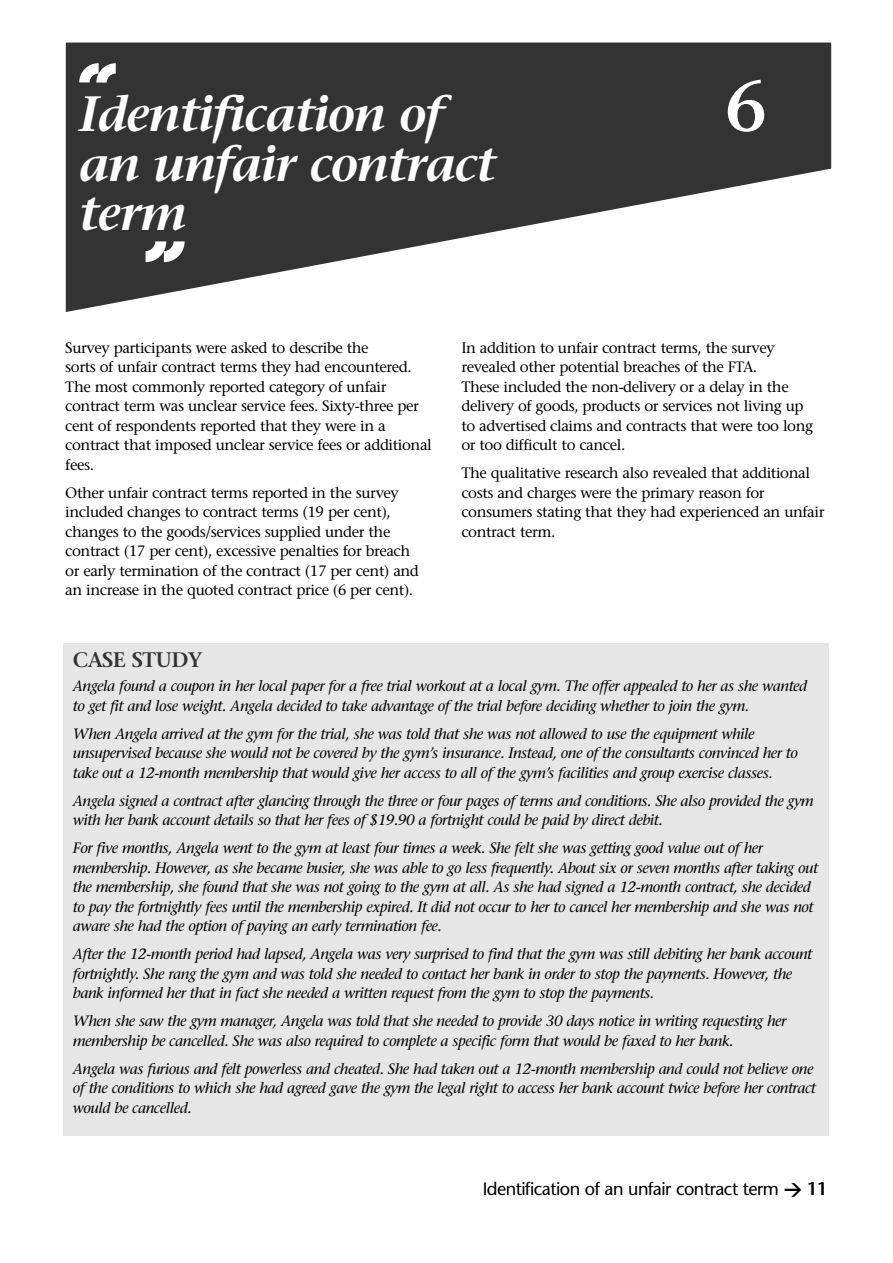
<style>
.page{position:relative;width:893px;height:1263px;background:#fff}
.page>*{position:absolute;margin:0;border:0;box-sizing:border-box;transform-origin:0 0}
.t1{font:600 72px "Stone Serif";color:#fff}
.t2{font:italic 600 49.5px/49.5px "Stone Serif";letter-spacing:-.03em;color:#fff}
.t3{font:600 21px "Stone Serif";letter-spacing:-.03em;color:#333}
.t4{font:18px "Stone Sans";letter-spacing:-.03em;color:#000}
.t5{font:italic 15px/19.5px "Stone Serif";letter-spacing:-.03em;color:#000}
.t6{font:15px/19.5px "Stone Serif";letter-spacing:-.03em;color:#000}
.s1{font-family:"DIN";font-weight:700}
.s2{font-weight:600}
</style>
<div class="page">
<svg style="left:66px;top:43px;width:765px;height:269px;fill:#333"></svg>
<svg style="left:79px;top:63px;width:37px;height:20px"></svg>
<svg style="left:146px;top:241px;width:39px;height:21px"></svg>
<div style="left:64px;top:643px;width:765px;height:492px;background:#e6e6e6"></div>
<h2 class="t2" style="left:79px;top:95px;width:419px">Identification of an unfair contract term</h2>
<h1 class="t1" style="left:725px;top:78px;width:44px">6</h1>
<p class="t6" style="left:65px;top:339px;width:368px">Survey participants were asked to describe the<br>sorts of unfair contract terms they had encountered.<br>The most commonly reported category of unfair contract term was unclear service fees. Sixty-three per cent of respondents reported that they were in a contract that imposed unclear service fees or additional fees.</p>
<p class="t6" style="left:65px;top:484px;width:355px">Other unfair contract terms reported in the survey included changes to contract terms (19 per cent), changes to the goods/services supplied under the contract (17 per cent), excessive penalties for breach or early termination of the contract (17 per cent) and an increase in the quoted contract price (6 per cent).</p>
<p class="t6" style="left:461px;top:339px;width:353px">In addition to unfair contract terms, the survey revealed other potential breaches of the FTA.<br>These included the non-delivery or a delay in the delivery of goods, products or services not living up to advertised claims and contracts that were too long or too difficult to cancel.</p>
<p class="t6" style="left:461px;top:465px;width:365px">The qualitative research also revealed that additional costs and charges were the primary reason for consumers stating that they had experienced an unfair contract term.</p>
<h3 class="t3" style="left:73px;top:652px;width:131px">CASE STUDY</h3>
<p class="t5" style="left:73px;top:678px;width:736px">Angela found a coupon in her local paper for a free trial workout at a local gym. The offer appealed to her as she wanted to get fit and lose weight. Angela decided to take advantage of the trial before deciding whether to join the gym.</p>
<p class="t5" style="left:73px;top:725px;width:727px">When Angela arrived at the gym for the trial, she was told that she was not allowed to use the equipment while unsupervised because she would not be covered by the gym’s insurance. Instead, one of the consultants convinced her to take out a 12-month membership that would give her access to all of the gym’s facilities and group exercise classes.</p>
<p class="t5" style="left:73px;top:792px;width:742px">Angela signed a contract after glancing through the three or four pages of terms and conditions. She also provided the gym with her bank account details so that her fees of $19.90 a fortnight could be paid by direct debit.</p>
<p class="t5" style="left:73px;top:840px;width:747px">For five months, Angela went to the gym at least four times a week. She felt she was getting good value out of her membership. However, as she became busier, she was able to go less frequently. About six or seven months after taking out the membership, she found that she was not going to the gym at all. As she had signed a 12-month contract, she decided to pay the fortnightly fees until the membership expired. It did not occur to her to cancel her membership and she was not aware she had the option of paying an early termination fee.</p>
<p class="t5" style="left:73px;top:946px;width:741px">After the 12-month period had lapsed, Angela was very surprised to find that the gym was still debiting her bank account fortnightly. She rang the gym and was told she needed to contact her bank in order to stop the payments. However, the bank informed her that in fact she needed a written request from the gym to stop the payments.</p>
<p class="t5" style="left:73px;top:1013px;width:715px">When she saw the gym manager, Angela was told that she needed to provide 30 days notice in writing requesting her membership be cancelled. She was also required to complete a specific form that would be faxed to her bank.</p>
<p class="t5" style="left:73px;top:1060px;width:745px">Angela was furious and felt powerless and cheated. She had taken out a 12-month membership and could not believe one of the conditions to which she had agreed gave the gym the legal right to access her bank account twice before her contract would be cancelled.</p>
<p class="t4" style="left:483px;top:1181px;width:346px">Identification of an unfair contract term <span class="s1">&gt;</span> <span class="s2">11</span></p>
</div>
